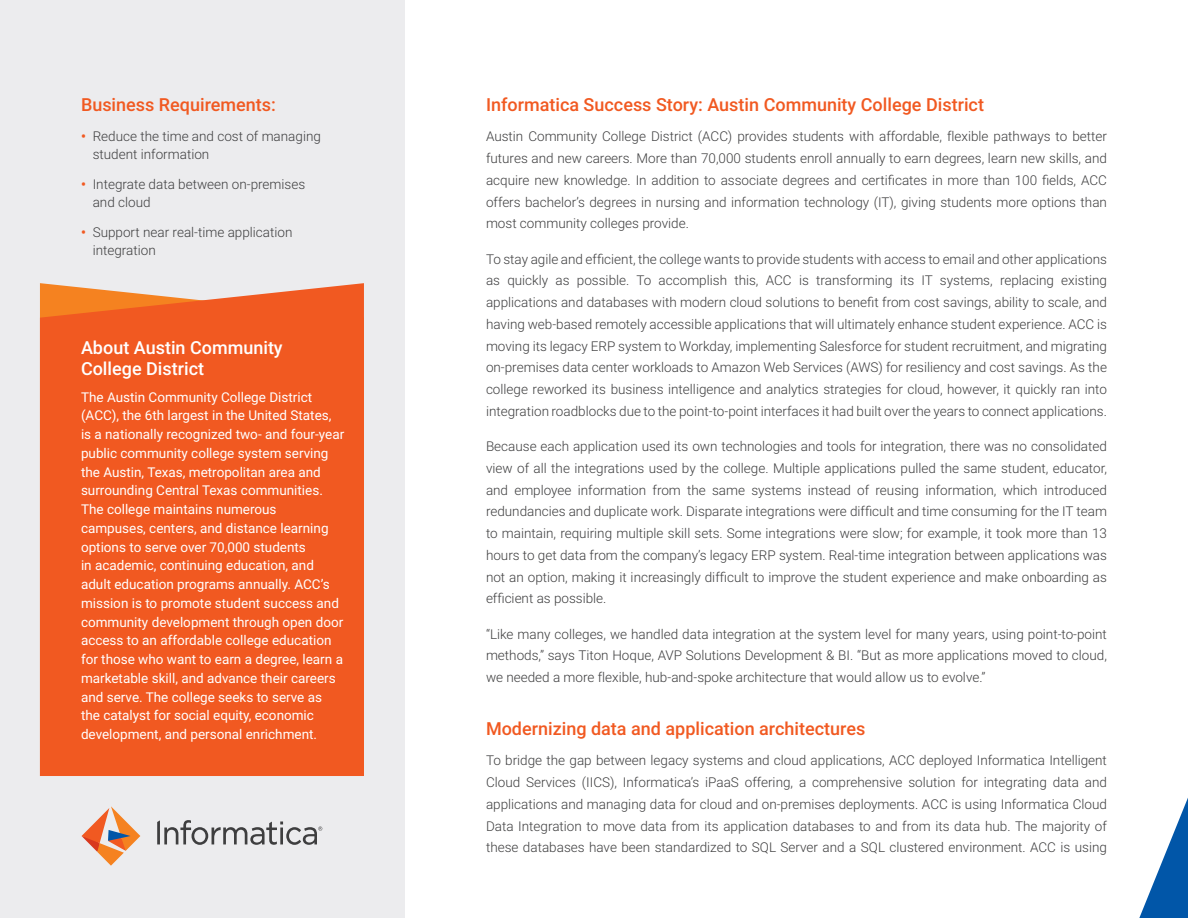
<style>
.page{position:relative;width:1188px;height:918px;background:#fff}
.page>*{position:absolute;margin:0;border:0;box-sizing:border-box;transform-origin:0 0}
.Headers{font:500 18px "Roboto";color:#f15921}
.t1{font:500 18px/21px "Roboto";color:#fff}
.Body_Copy{font:300 13.5px/21.8px "Roboto";color:#3e3e3f;text-align:justify}
.t2{font:13.5px/18.8px "Roboto";color:#fff}
.s1{font-weight:700;color:#f15921}
</style>
<div class="page">
<div style="left:0;top:0;width:405px;height:918px;background:#ececee"></div>
<svg style="left:1139px;top:798px;width:49px;height:120px"></svg>
<div style="left:40px;top:283px;width:324px;height:493px;background:#f15921"></div>
<svg style="left:82px;top:806px;width:58px;height:60px"></svg>
<svg style="left:157px;top:820px;width:165px;height:25px"></svg>
<p class="Headers" style="left:81px;top:92px;width:196px">Business Requirements:</p>
<p class="Body_Copy" style="left:93px;top:126px;width:230px;line-height:18px;text-indent:-12px"><span class="s1">•</span> Reduce the time and cost of managing student information</p>
<p class="Body_Copy" style="left:93px;top:174px;width:214px;line-height:18px;text-indent:-12px"><span class="s1">•</span> Integrate data between on-premises and cloud</p>
<p class="Body_Copy" style="left:93px;top:222px;width:201px;line-height:18px;text-indent:-12px"><span class="s1">•</span> Support near real-time application integration</p>
<p class="t1" style="left:81px;top:337px;width:203px">About Austin Community<br>College District</p>
<p class="t2" style="left:81px;top:387px;width:265px">The Austin Community College District (ACC), the 6th largest in the United States, is a nationally recognized two- and four-year public community college system serving the Austin, Texas, metropolitan area and surrounding Central Texas communities.<br>The college maintains numerous campuses, centers, and distance learning options to serve over 70,000 students<br>in academic, continuing education, and adult education programs annually. ACC’s mission is to promote student success and community development through open door access to an affordable college education for those who want to earn a degree, learn a marketable skill, and advance their careers and serve. The college seeks to serve as the catalyst for social equity, economic development, and personal enrichment.</p>
<p class="Headers" style="left:486px;top:92px;width:500px">Informatica Success Story: Austin Community College District</p>
<p class="Body_Copy" style="left:486px;top:125px;width:623px">Austin Community College District (ACC) provides students with affordable, flexible pathways to better futures and new careers. More than 70,000 students enroll annually to earn degrees, learn new skills, and acquire new knowledge. In addition to associate degrees and certificates in more than 100 fields, ACC offers bachelor’s degrees in nursing and information technology (IT), giving students more options than most community colleges provide.</p>
<p class="Body_Copy" style="left:486px;top:248px;width:623px">To stay agile and efficient, the college wants to provide students with access to email and other applications as quickly as possible. To accomplish this, ACC is transforming its IT systems, replacing existing applications and databases with modern cloud solutions to benefit from cost savings, ability to scale, and having web-based remotely accessible applications that will ultimately enhance student experience. ACC is moving its legacy ERP system to Workday, implementing Salesforce for student recruitment, and migrating on-premises data center workloads to Amazon Web Services (AWS) for resiliency and cost savings. As the college reworked its business intelligence and analytics strategies for cloud, however, it quickly ran into integration roadblocks due to the point-to-point interfaces it had built over the years to connect applications.</p>
<p class="Body_Copy" style="left:486px;top:435px;width:623px">Because each application used its own technologies and tools for integration, there was no consolidated view of all the integrations used by the college. Multiple applications pulled the same student, educator, and employee information from the same systems instead of reusing information, which introduced redundancies and duplicate work. Disparate integrations were difficult and time consuming for the IT team to maintain, requiring multiple skill sets. Some integrations were slow; for example, it took more than 13 hours to get data from the company’s legacy ERP system. Real-time integration between applications was not an option, making it increasingly difficult to improve the student experience and make onboarding as efficient as possible.</p>
<p class="Body_Copy" style="left:486px;top:623px;width:622px">“Like many colleges, we handled data integration at the system level for many years, using point-to-point methods,” says Titon Hoque, AVP Solutions Development &amp; BI. “But as more applications moved to cloud, we needed a more flexible, hub-and-spoke architecture that would allow us to evolve.”</p>
<p class="Headers" style="left:486px;top:716px;width:381px">Modernizing data and application architectures</p>
<p class="Body_Copy" style="left:486px;top:749px;width:623px">To bridge the gap between legacy systems and cloud applications, ACC deployed Informatica Intelligent Cloud Services (IICS), Informatica’s iPaaS offering, a comprehensive solution for integrating data and applications and managing data for cloud and on-premises deployments. ACC is using Informatica Cloud Data Integration to move data from its application databases to and from its data hub. The majority of these databases have been standardized to SQL Server and a SQL clustered environment. ACC is using</p>
</div>
